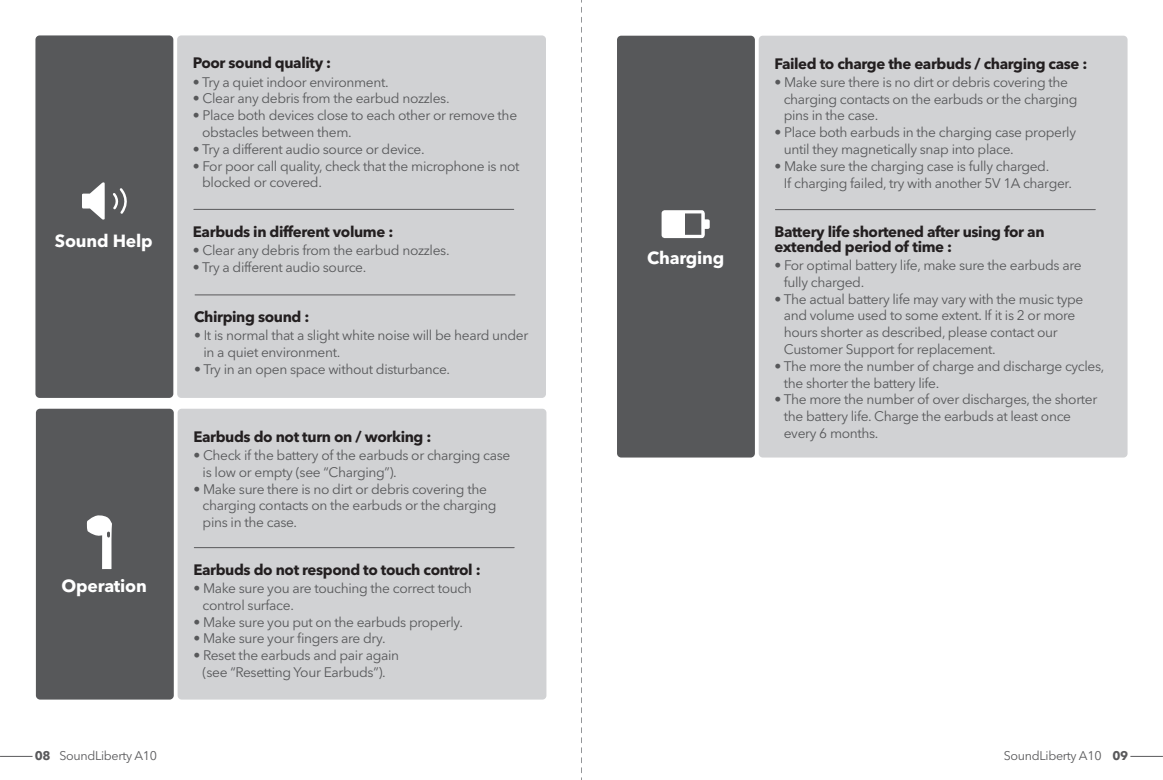
<style>
.page{position:relative;width:1163px;height:780px;background:#fff}
.page>*{position:absolute;margin:0;border:0;box-sizing:border-box;transform-origin:0 0}
.t1{font:700 17.5px "Avenir Next LT Pro";letter-spacing:-.01em;color:#fff}
.t2{font:700 15px/14.8px "Avenir Next LT Pro";letter-spacing:-.025em;color:#231f20}
.t3{font:13.75px/16.8px "Avenir Next LT Pro";letter-spacing:-.025em;color:#57585a}
.t4{font:12.5px "Avenir Next LT Pro";letter-spacing:-.025em;color:#59595b}
.s1{font-weight:700}
</style>
<div class="page">
<div style="left:177px;top:35px;width:369px;height:363px;background:#d1d2d4;border-radius:4px"></div>
<div style="left:35px;top:35px;width:138px;height:363px;background:#57585a;border-radius:4px"></div>
<hr style="left:194px;top:209px;width:319px;height:1px;background:#59595b">
<hr style="left:195px;top:294px;width:320px;height:1px;background:#59595b">
<svg style="left:82px;top:182px;width:23px;height:38px"></svg>
<svg style="left:113px;top:188px;width:14px;height:26px"></svg>
<div style="left:177px;top:408px;width:369px;height:291px;background:#d1d2d4;border-radius:4px"></div>
<div style="left:36px;top:408px;width:138px;height:291px;background:#57585a;border-radius:4px"></div>
<hr style="left:194px;top:547px;width:320px;height:1px;background:#59595b">
<svg style="left:87px;top:515px;width:25px;height:54px"></svg>
<div style="left:758px;top:36px;width:369px;height:421px;background:#d1d2d4;border-radius:4px"></div>
<div style="left:617px;top:36px;width:137px;height:421px;background:#57585a;border-radius:4px"></div>
<hr style="left:775px;top:209px;width:320px;height:1px;background:#59595b">
<svg style="left:661px;top:210px;width:48px;height:28px"></svg>
<hr style="left:0;top:756px;width:33px;height:1px;background:#59595b">
<hr style="left:1130px;top:756px;width:32px;height:1px;background:#59595b">
<p class="t1" style="left:55px;top:230px;width:99px">Sound Help</p>
<p class="t1" style="left:62px;top:575px;width:87px">Operation</p>
<p class="t2" style="left:193px;top:56px;width:140px">Poor sound quality :</p>
<p class="t3" style="left:193px;top:73px;width:197px">• Try a quiet indoor environment.</p>
<p class="t3" style="left:193px;top:90px;width:258px">• Clear any debris from the earbud nozzles.</p>
<p class="t3" style="left:202px;top:107px;width:316px;text-indent:-9px">• Place both devices close to each other or remove the obstacles between them.</p>
<p class="t3" style="left:193px;top:140px;width:233px">• Try a different audio source or device.</p>
<p class="t3" style="left:202px;top:157px;width:319px;text-indent:-9px">• For poor call quality, check that the microphone is not blocked or covered.</p>
<p class="t2" style="left:193px;top:224px;width:202px">Earbuds in different volume :</p>
<p class="t3" style="left:193px;top:242px;width:258px">• Clear any debris from the earbud nozzles.</p>
<p class="t3" style="left:193px;top:258px;width:175px">• Try a different audio source.</p>
<p class="t2" style="left:194px;top:309px;width:117px">Chirping sound :</p>
<p class="t3" style="left:203px;top:327px;width:326px;text-indent:-9px">• It is normal that a slight white noise will be heard under in a quiet environment.</p>
<p class="t3" style="left:194px;top:361px;width:257px">• Try in an open space without disturbance.</p>
<p class="t2" style="left:193px;top:429px;width:239px">Earbuds do not turn on / working :</p>
<p class="t3" style="left:203px;top:447px;width:309px;text-indent:-9px">• Check if the battery of the earbuds or charging case is low or empty (see “Charging”).</p>
<p class="t3" style="left:203px;top:480px;width:295px;text-indent:-9px">• Make sure there is no dirt or debris covering the charging contacts on the earbuds or the charging pins in the case.</p>
<p class="t2" style="left:193px;top:562px;width:289px">Earbuds do not respond to touch control :</p>
<p class="t3" style="left:203px;top:580px;width:271px;text-indent:-9px">• Make sure you are touching the correct touch control surface.</p>
<p class="t3" style="left:193px;top:613px;width:271px">• Make sure you put on the earbuds properly.</p>
<p class="t3" style="left:193px;top:630px;width:194px">• Make sure your fingers are dry.</p>
<p class="t3" style="left:193px;top:647px;width:207px;text-align:center">• Reset the earbuds and pair again (see “Resetting Your Earbuds”).</p>
<p class="t1" style="left:647px;top:247px;width:79px">Charging</p>
<p class="t2" style="left:774px;top:56px;width:314px">Failed to charge the earbuds / charging case :</p>
<p class="t3" style="left:783px;top:74px;width:295px;text-indent:-9px">• Make sure there is no dirt or debris covering the charging contacts on the earbuds or the charging pins in the case.</p>
<p class="t3" style="left:783px;top:124px;width:294px;text-indent:-9px">• Place both earbuds in the charging case properly until they magnetically snap into place.</p>
<p class="t3" style="left:783px;top:157px;width:290px;text-indent:-9px">• Make sure the charging case is fully charged.<br>If charging failed, try with another 5V 1A charger.</p>
<p class="t2" style="left:774px;top:224px;width:271px">Battery life shortened after using for an extended period of time :</p>
<p class="t3" style="left:783px;top:257px;width:299px;text-indent:-9px">• For optimal battery life, make sure the earbuds are fully charged.</p>
<p class="t3" style="left:783px;top:290px;width:301px;text-indent:-9px">• The actual battery life may vary with the music type and volume used to some extent. If it is 2 or more hours shorter as described, please contact our Customer Support for replacement.</p>
<p class="t3" style="left:783px;top:357px;width:322px;text-indent:-9px">• The more the number of charge and discharge cycles, the shorter the battery life.</p>
<p class="t3" style="left:783px;top:391px;width:315px;text-indent:-9px">• The more the number of over discharges, the shorter the battery life. Charge the earbuds at least once every 6 months.</p>
<p class="t4" style="left:35px;top:748px;width:124px"><span class="s1">08</span> SoundLiberty A10</p>
<p class="t4" style="left:1003px;top:748px;width:126px">SoundLiberty A10 <span class="s1">09</span></p>
</div>
